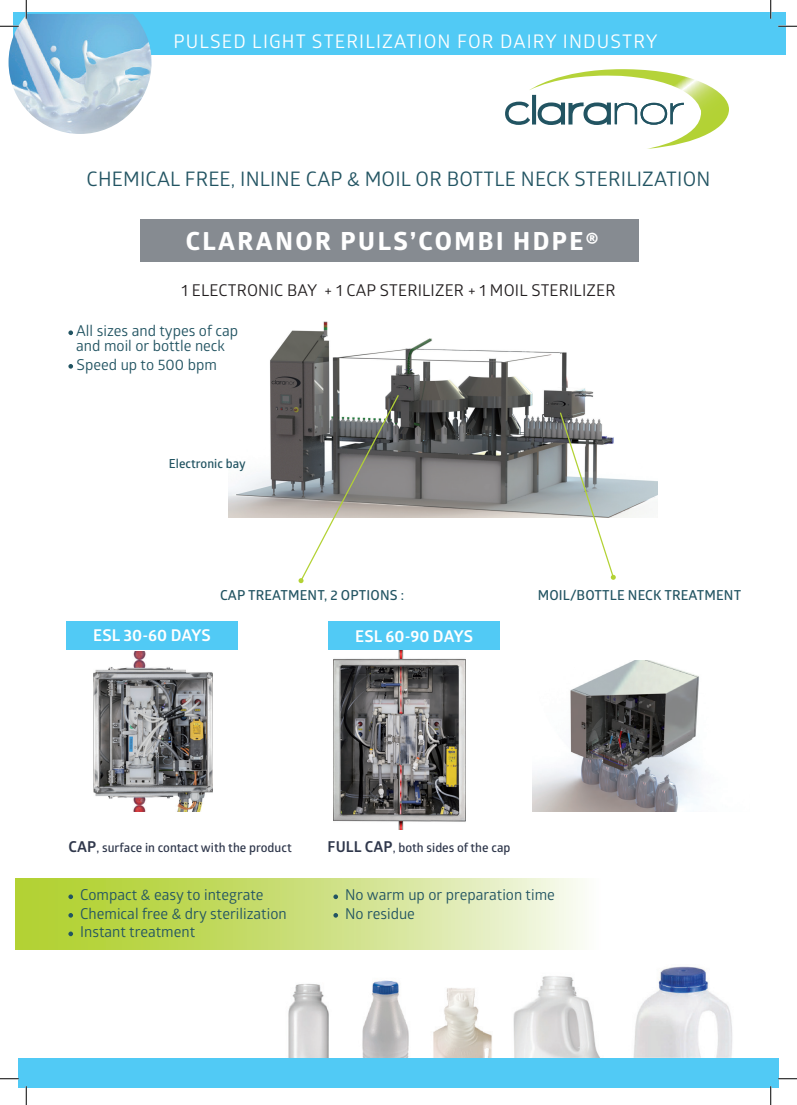
<style>
.page{position:relative;width:797px;height:1105px;background:#fff}
.page>*{position:absolute;margin:0;border:0;box-sizing:border-box;transform-origin:0 0}
.t1{font:700 25px "Globerx";letter-spacing:.1em;color:#fff}
.t2{font:20px "Glober";letter-spacing:.01em;color:#225462}
.t3{font:18.75px "Glober";letter-spacing:.06em;color:#fff}
.t4{font:16.25px "Glober";letter-spacing:.01em;color:#231f20}
.t5{font:700 16.25px "Glober";color:#fff}
.t6{font:15px/18.5px "Glober";color:#225462}
.t7{font:600 13.75px "Glober";letter-spacing:.01em;color:#225462}
.t8{font:600 12.5px "Glober";color:#2f374b}
.t9{font:600 12.5px "Glober";color:#225462}
.s1{font-weight:700;font-size:15px}
</style>
<div class="page">
<svg style="left:16px;top:878px;width:569px;height:71px;background:#cee181"></svg>
<svg style="left:505px;top:69px;width:224px;height:80px"></svg>
<div style="left:13px;top:12px;width:772px;height:43px;background:#51caf5"></div>
<img style="left:9px;top:14px;width:143px;height:120px">
<div style="left:140px;top:219px;width:498px;height:42px;background:#868b91"></div>
<img style="left:288px;top:966px;width:444px;height:92px">
<img style="left:228px;top:321px;width:430px;height:197px">
<svg style="left:298px;top:394px;width:102px;height:189px"></svg>
<svg style="left:559px;top:411px;width:56px;height:169px"></svg>
<div style="left:66px;top:621px;width:172px;height:28px;background:#51caf5"></div>
<div style="left:328px;top:621px;width:172px;height:28px;background:#51caf5"></div>
<svg style="left:68px;top:894px;width:5px;height:5px"></svg>
<svg style="left:68px;top:913px;width:5px;height:5px"></svg>
<svg style="left:68px;top:931px;width:5px;height:5px"></svg>
<svg style="left:333px;top:894px;width:5px;height:5px"></svg>
<svg style="left:333px;top:913px;width:5px;height:5px"></svg>
<img style="left:532px;top:660px;width:170px;height:152px">
<div style="left:18px;top:1058px;width:760px;height:29px;background:#51caf5"></div>
<svg style="left:68px;top:330px;width:5px;height:5px"></svg>
<svg style="left:68px;top:364px;width:5px;height:5px"></svg>
<img style="left:94px;top:652px;width:119px;height:160px">
<img style="left:334px;top:650px;width:131px;height:180px">
<svg style="left:0;top:25px;width:19px;height:2px"></svg>
<svg style="left:778px;top:25px;width:19px;height:2px"></svg>
<svg style="left:0;top:1078px;width:19px;height:1px"></svg>
<svg style="left:778px;top:1078px;width:19px;height:1px"></svg>
<svg style="left:25px;top:0;width:2px;height:19px"></svg>
<svg style="left:25px;top:1086px;width:2px;height:19px"></svg>
<svg style="left:770px;top:0;width:1px;height:19px"></svg>
<svg style="left:770px;top:1086px;width:1px;height:19px"></svg>
<p class="t3" style="left:173px;top:29px;width:485px">PULSED LIGHT STERILIZATION FOR DAIRY INDUSTRY</p>
<h2 class="t2" style="left:87px;top:165px;width:625px">CHEMICAL FREE, INLINE CAP &amp; MOIL OR BOTTLE NECK STERILIZATION</h2>
<h1 class="t1" style="left:186px;top:223px;width:415px">CLARANOR PULS’COMBI HDPE®</h1>
<p class="t4" style="left:181px;top:279px;width:435px">1 ELECTRONIC BAY + 1 CAP STERILIZER + 1 MOIL STERILIZER</p>
<p class="t6" style="left:76px;top:323px;width:163px;line-height:15px">All sizes and types of cap and moil or bottle neck</p>
<p class="t6" style="left:77px;top:355px;width:142px">Speed up to 500 bpm</p>
<p class="t9" style="left:169px;top:454px;width:78px">Electronic bay</p>
<p class="t7" style="left:220px;top:586px;width:186px">CAP TREATMENT, 2 OPTIONS :</p>
<p class="t7" style="left:537px;top:586px;width:205px">MOIL/BOTTLE NECK TREATMENT</p>
<p class="t5" style="left:93px;top:624px;width:119px">ESL 30-60 DAYS</p>
<p class="t5" style="left:355px;top:625px;width:119px">ESL 60-90 DAYS</p>
<p class="t8" style="left:68px;top:839px;width:225px"><span class="s1">CAP</span>, surface in contact with the product</p>
<p class="t8" style="left:327px;top:839px;width:184px"><span class="s1">FULL CAP</span>, both sides of the cap</p>
<p class="t6" style="left:80px;top:885px;width:208px">Compact &amp; easy to integrate<br>Chemical free &amp; dry sterilization<br>Instant treatment</p>
<p class="t6" style="left:345px;top:885px;width:211px">No warm up or preparation time<br>No residue</p>
</div>
